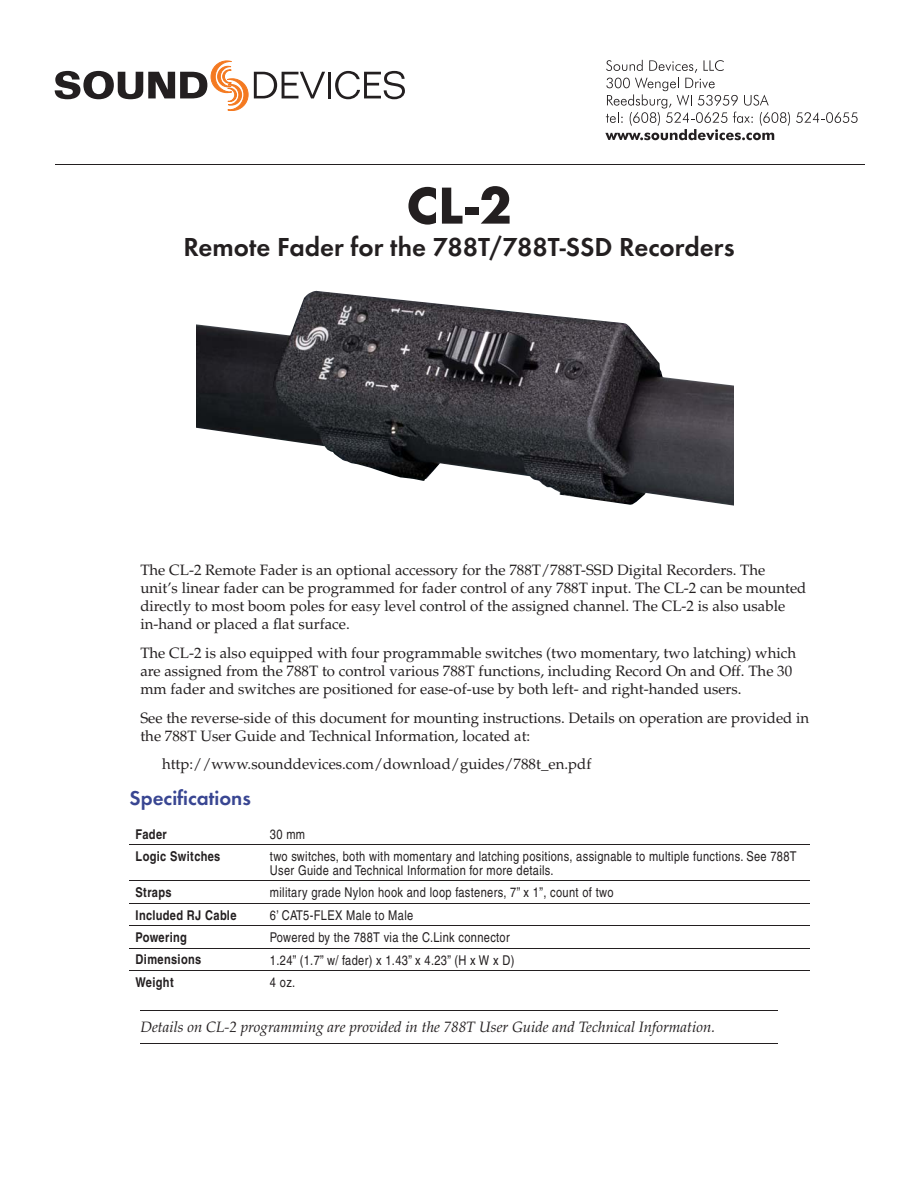
<style>
.page{position:relative;width:918px;height:1188px;background:#fff}
.page>*{position:absolute;margin:0;border:0;box-sizing:border-box;transform-origin:0 0}
.t1{font:700 54px "Futura T";color:#231f20}
.t2{font:27px "Futura T Dem";color:#231f20}
.t3{font:21px "Futura T Dem";color:#394692}
.t4{font:15px/18px "Palatino";color:#231f20}
.t5{font:italic 15px "Palatino";color:#231f20}
.t6{font:condensed 13.5px/13.5px "Helvetica";letter-spacing:.025em;color:#231f20}
.t7{font:700 condensed 13.5px "Helvetica";letter-spacing:.025em;color:#231f20}
</style>
<div class="page">
<svg style="left:796px;top:112px;width:62px;height:11px"></svg>
<svg style="left:605px;top:60px;width:185px;height:80px"></svg>
<hr style="left:55px;top:164px;width:810px;height:1px;background:#231f20">
<hr style="left:328px;top:72px;width:3px;height:26px;background:#231f20">
<svg style="left:335px;top:71px;width:70px;height:28px"></svg>
<svg style="left:55px;top:61px;width:270px;height:50px"></svg>
<hr style="left:140px;top:1010px;width:638px;height:1px;background:#231f20">
<hr style="left:140px;top:1043px;width:638px;height:1px;background:#231f20">
<hr style="left:130px;top:844px;width:680px;height:1px;background:#231f20">
<hr style="left:130px;top:880px;width:680px;height:1px;background:#231f20">
<hr style="left:130px;top:903px;width:680px;height:1px;background:#231f20">
<hr style="left:130px;top:925px;width:680px;height:1px;background:#231f20">
<hr style="left:130px;top:948px;width:680px;height:1px;background:#231f20">
<hr style="left:130px;top:970px;width:680px;height:1px;background:#231f20">
<img style="left:197px;top:291px;width:536px;height:215px">
<h1 class="t1" style="left:406px;top:174px;width:107px">CL-2</h1>
<h2 class="t2" style="left:183px;top:235px;width:553px">Remote Fader for the 788T/788T-SSD Recorders</h2>
<p class="t4" style="left:140px;top:563px;width:668px">The CL-2 Remote Fader is an optional accessory for the 788T/788T-SSD Digital Recorders. The unit’s linear fader can be programmed for fader control of any 788T input. The CL-2 can be mounted directly to most boom poles for easy level control of the assigned channel. The CL-2 is also usable in-hand or placed a flat surface.</p>
<p class="t4" style="left:140px;top:645px;width:657px">The CL-2 is also equipped with four programmable switches (two momentary, two latching) which are assigned from the 788T to control various 788T functions, including Record On and Off. The 30 mm fader and switches are positioned for ease-of-use by both left- and right-handed users.</p>
<p class="t4" style="left:140px;top:710px;width:670px">See the reverse-side of this document for mounting instructions. Details on operation are provided in the 788T User Guide and Technical Information, located at:</p>
<p class="t4" style="left:162px;top:757px;width:431px">http://www.sounddevices.com/download/guides/788t_en.pdf</p>
<h3 class="t3" style="left:130px;top:789px;width:123px">Specifications</h3>
<p class="t7" style="left:136px;top:829px;width:33px">Fader</p>
<p class="t6" style="left:270px;top:829px;width:37px">30 mm</p>
<p class="t7" style="left:136px;top:851px;width:86px">Logic Switches</p>
<p class="t6" style="left:270px;top:851px;width:528px">two switches, both with momentary and latching positions, assignable to multiple functions. See 788T<br>User Guide and Technical Information for more details.</p>
<p class="t7" style="left:136px;top:887px;width:38px">Straps</p>
<p class="t6" style="left:270px;top:887px;width:345px">military grade Nylon hook and loop fasteners, 7” x 1”, count of two</p>
<p class="t7" style="left:136px;top:910px;width:102px">Included RJ Cable</p>
<p class="t6" style="left:270px;top:909px;width:145px">6’ CAT5-FLEX Male to Male</p>
<p class="t7" style="left:136px;top:932px;width:53px">Powering</p>
<p class="t6" style="left:270px;top:932px;width:241px">Powered by the 788T via the C.Link connector</p>
<p class="t7" style="left:136px;top:955px;width:67px">Dimensions</p>
<p class="t6" style="left:270px;top:954px;width:246px">1.24” (1.7” w/ fader) x 1.43” x 4.23” (H x W x D)</p>
<p class="t7" style="left:136px;top:977px;width:40px">Weight</p>
<p class="t6" style="left:270px;top:977px;width:27px">4 oz.</p>
<p class="t5" style="left:140px;top:1021px;width:576px">Details on CL-2 programming are provided in the 788T User Guide and Technical Information.</p>
</div>
